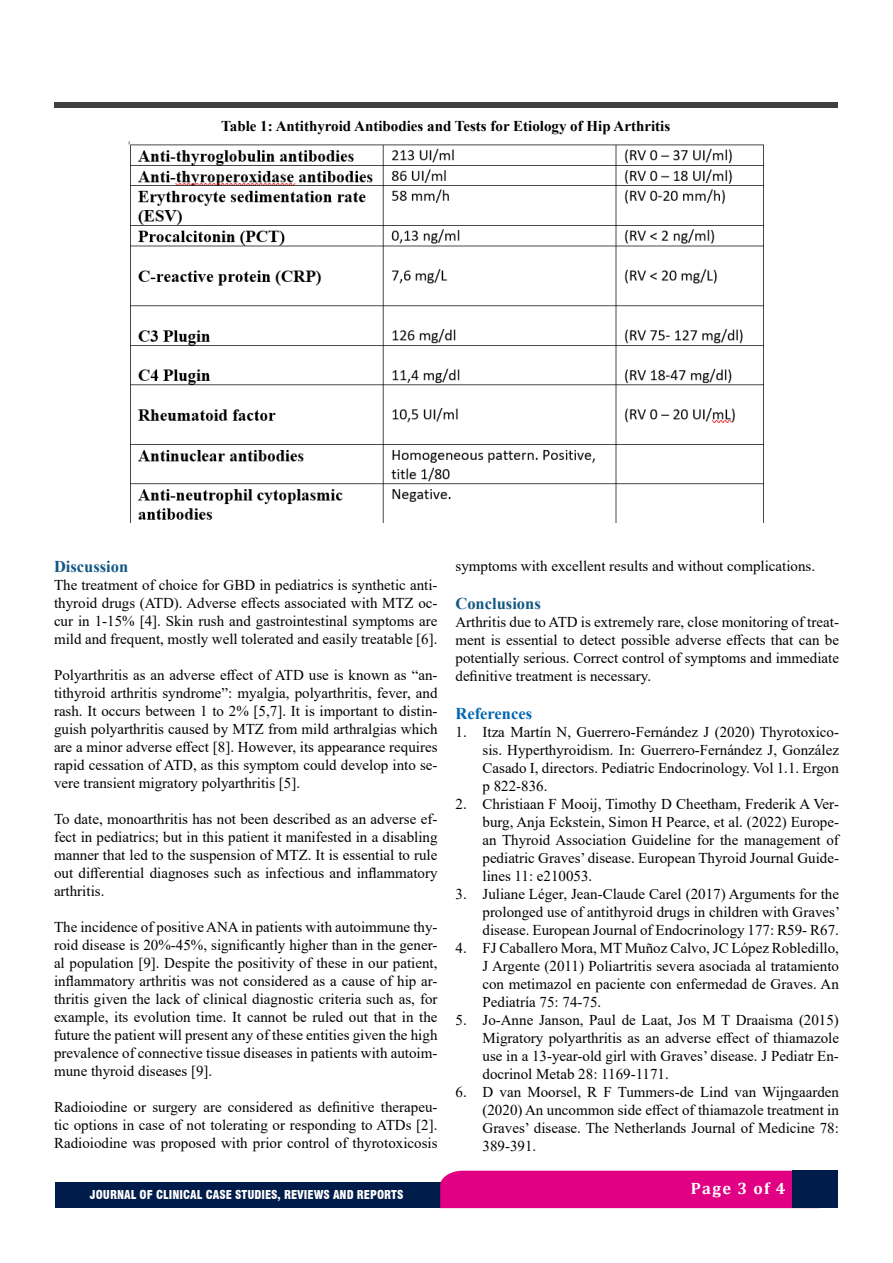
<style>
.page{position:relative;width:893px;height:1263px;background:#fff}
.page>*{position:absolute;margin:0;border:0;box-sizing:border-box;transform-origin:0 0}
.t1{font:700 16.5px "Times New Roman";color:#135783}
.t2{font:700 16.5px "Times New Roman";color:#0066b3}
.t3{font:700 16.5px "Cambria";letter-spacing:.08em;color:#fff}
.t4{font:15px/18px "Times New Roman";color:#000;text-align:justify}
.t5{font:700 15px "Times New Roman";color:#000}
.t6{font:900 condensed 12px "Swiss 721 BT";color:#fff}
</style>
<div class="page">
<div style="left:54px;top:103px;width:783px;height:5px;background:#404041"></div>
<div style="left:55px;top:1182px;width:765px;height:26px;background:#001c4a"></div>
<div style="left:440px;top:1171px;width:352px;height:37px;background:#e10083"></div>
<div style="left:792px;top:1171px;width:46px;height:37px;background:#001c4a"></div>
<img style="left:128px;top:142px;width:636px;height:381px">
<p class="t5" style="left:221px;top:116px;width:450px">Table 1: Antithyroid Antibodies and Tests for Etiology of Hip Arthritis</p>
<p class="t1" style="left:54px;top:555px;width:76px">Discussion</p>
<p class="t4" style="left:54px;top:576px;width:385px">The treatment of choice for GBD in pediatrics is synthetic anti&shy;thyroid drugs (ATD). Adverse effects associated with MTZ oc&shy;cur in 1-15% [4]. Skin rush and gastrointestinal symptoms are mild and frequent, mostly well tolerated and easily treatable [6].</p>
<p class="t4" style="left:54px;top:666px;width:385px">Polyarthritis as an adverse effect of ATD use is known as “an&shy;tithyroid arthritis syndrome”: myalgia, polyarthritis, fever, and rash. It occurs between 1 to 2% [5,7]. It is important to distin&shy;guish polyarthritis caused by MTZ from mild arthralgias which are a minor adverse effect [8]. However, its appearance requires rapid cessation of ATD, as this symptom could develop into se&shy;vere transient migratory polyarthritis [5].</p>
<p class="t4" style="left:54px;top:810px;width:385px">To date, monoarthritis has not been described as an adverse ef&shy;fect in pediatrics; but in this patient it manifested in a disabling manner that led to the suspension of MTZ. It is essential to rule out differential diagnoses such as infectious and inflammatory arthritis.</p>
<p class="t4" style="left:54px;top:918px;width:385px">The incidence of positive ANA in patients with autoimmune thy&shy;roid disease is 20%-45%, significantly higher than in the gener&shy;al population [9]. Despite the positivity of these in our patient, inflammatory arthritis was not considered as a cause of hip ar&shy;thritis given the lack of clinical diagnostic criteria such as, for example, its evolution time. It cannot be ruled out that in the future the patient will present any of these entities given the high prevalence of connective tissue diseases in patients with autoim&shy;mune thyroid diseases [9].</p>
<p class="t4" style="left:54px;top:1098px;width:385px">Radioiodine or surgery are considered as definitive therapeu&shy;tic options in case of not tolerating or responding to ATDs [2].<br>Radioiodine was proposed with prior control of thyrotoxicosis</p>
<p class="t6" style="left:90px;top:1188px;width:315px">JOURNAL OF CLINICAL CASE STUDIES, REVIEWS AND REPORTS</p>
<p class="t4" style="left:455px;top:557px;width:361px">symptoms with excellent results and without complications.</p>
<p class="t1" style="left:455px;top:592px;width:87px">Conclusions</p>
<p class="t4" style="left:455px;top:613px;width:385px">Arthritis due to ATD is extremely rare, close monitoring of treat&shy;ment is essential to detect possible adverse effects that can be potentially serious. Correct control of symptoms and immediate definitive treatment is necessary.</p>
<p class="t2" style="left:455px;top:702px;width:78px">References</p>
<p class="t4" style="left:482px;top:722px;width:358px;text-indent:-27px">1. Itza Martín N, Guerrero-Fernández J (2020) Thyrotoxico&shy;sis. Hyperthyroidism. In: Guerrero-Fernández J, González Casado I, directors. Pediatric Endocrinology. Vol 1.1. Ergon p 822-836.</p>
<p class="t4" style="left:482px;top:794px;width:358px;text-indent:-27px">2. Christiaan F Mooij, Timothy D Cheetham, Frederik A Ver&shy;burg, Anja Eckstein, Simon H Pearce, et al. (2022) Europe&shy;an Thyroid Association Guideline for the management of pediatric Graves’ disease. European Thyroid Journal Guide&shy;lines 11: e210053.</p>
<p class="t4" style="left:482px;top:884px;width:359px;text-indent:-27px">3. Juliane Léger, Jean-Claude Carel (2017) Arguments for the prolonged use of antithyroid drugs in children with Graves’ disease. European Journal of Endocrinology 177: R59- R67.</p>
<p class="t4" style="left:482px;top:938px;width:358px;text-indent:-27px">4. FJ Caballero Mora, MT Muñoz Calvo, JC López Robledillo, J Argente (2011) Poliartritis severa asociada al tratamiento con metimazol en paciente con enfermedad de Graves. An Pediatría 75: 74-75.</p>
<p class="t4" style="left:482px;top:1010px;width:358px;text-indent:-27px">5. Jo-Anne Janson, Paul de Laat, Jos M T Draaisma (2015)<br>Migratory polyarthritis as an adverse effect of thiamazole use in a 13-year-old girl with Graves’ disease. J Pediatr En&shy;docrinol Metab 28: 1169-1171.</p>
<p class="t4" style="left:482px;top:1082px;width:358px;text-indent:-27px">6. D van Moorsel, R F Tummers-de Lind van Wijngaarden (2020) An uncommon side effect of thiamazole treatment in Graves’ disease. The Netherlands Journal of Medicine 78:<br>389-391.</p>
<p class="t3" style="left:691px;top:1177px;width:96px">Page 3 of 4</p>
</div>
